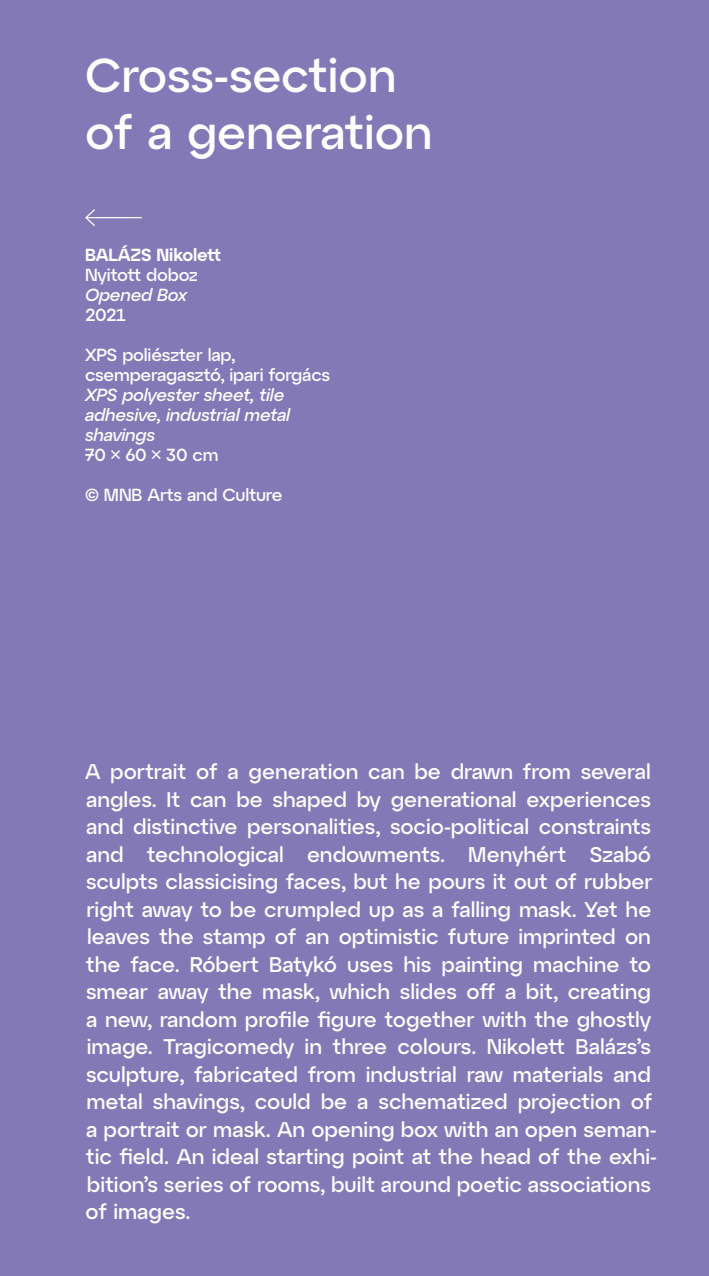
<style>
.page{position:relative;width:709px;height:1276px;background:#8479b7}
.page>*{position:absolute;margin:0;border:0;box-sizing:border-box;transform-origin:0 0}
.t1{font:500 47.5px/57px "Atyp Display";color:#fff}
.t2{font:500 21.25px/27.5px "Atyp Display";color:#fff}
.t3{font:500 17.5px/20px "Atyp Display";letter-spacing:-.01em;color:#fff}
.t4{font:italic 500 17.5px/20px "Atyp Display";letter-spacing:-.01em;color:#fff}
.t5{font:600 17.5px "Atyp Display";letter-spacing:-.01em;color:#fff}
.s1{font-style:normal}
.s2{font-weight:700;font-style:normal;font-size:12.5px}
</style>
<div class="page">
<hr style="left:86px;top:217px;width:56px;height:1px;background:#fff">
<svg style="left:85px;top:209px;width:11px;height:17px"></svg>
<h1 class="t1" style="left:85px;top:44px;width:349px">Cross-section of a generation</h1>
<p class="t5" style="left:85px;top:241px;width:138px">BALÁZS Nikolett</p>
<p class="t3" style="left:85px;top:263px;width:114px">Nyitott doboz</p>
<p class="t4" style="left:85px;top:283px;width:104px">Opened Box</p>
<p class="t3" style="left:85px;top:303px;width:42px">2021</p>
<p class="t3" style="left:85px;top:343px;width:246px">XPS poliészter lap, csemperagasztó, ipari forgács</p>
<p class="t4" style="left:85px;top:383px;width:206px">XPS polyester sheet, tile adhesive, industrial metal shavings<br><span class="s1">70</span> <span class="s2">✕</span> <span class="s1">60</span> <span class="s2">✕</span> <span class="s1">30 cm</span></p>
<p class="t3" style="left:85px;top:483px;width:199px">© MNB Arts and Culture</p>
<p class="t2" style="left:85px;top:757px;width:573px">A portrait of a generation can be drawn from several angles. It can be shaped by generational experiences and distinctive personalities, socio-political constraints and technological endowments. Menyhért Szabó sculpts classicising faces, but he pours it out of rubber right away to be crumpled up as a falling mask. Yet he leaves the stamp of an optimistic future imprinted on the face. Róbert Batykó uses his painting machine to smear away the mask, which slides off a bit, creating a new, random profile figure together with the ghostly image. Tragicomedy in three colours. Nikolett Balázs’s sculpture, fabricated from industrial raw materials and metal shavings, could be a schematized projection of a portrait or mask. An opening box with an open seman&shy;tic field. An ideal starting point at the head of the exhi&shy;bition’s series of rooms, built around poetic associations of images.</p>
</div>
